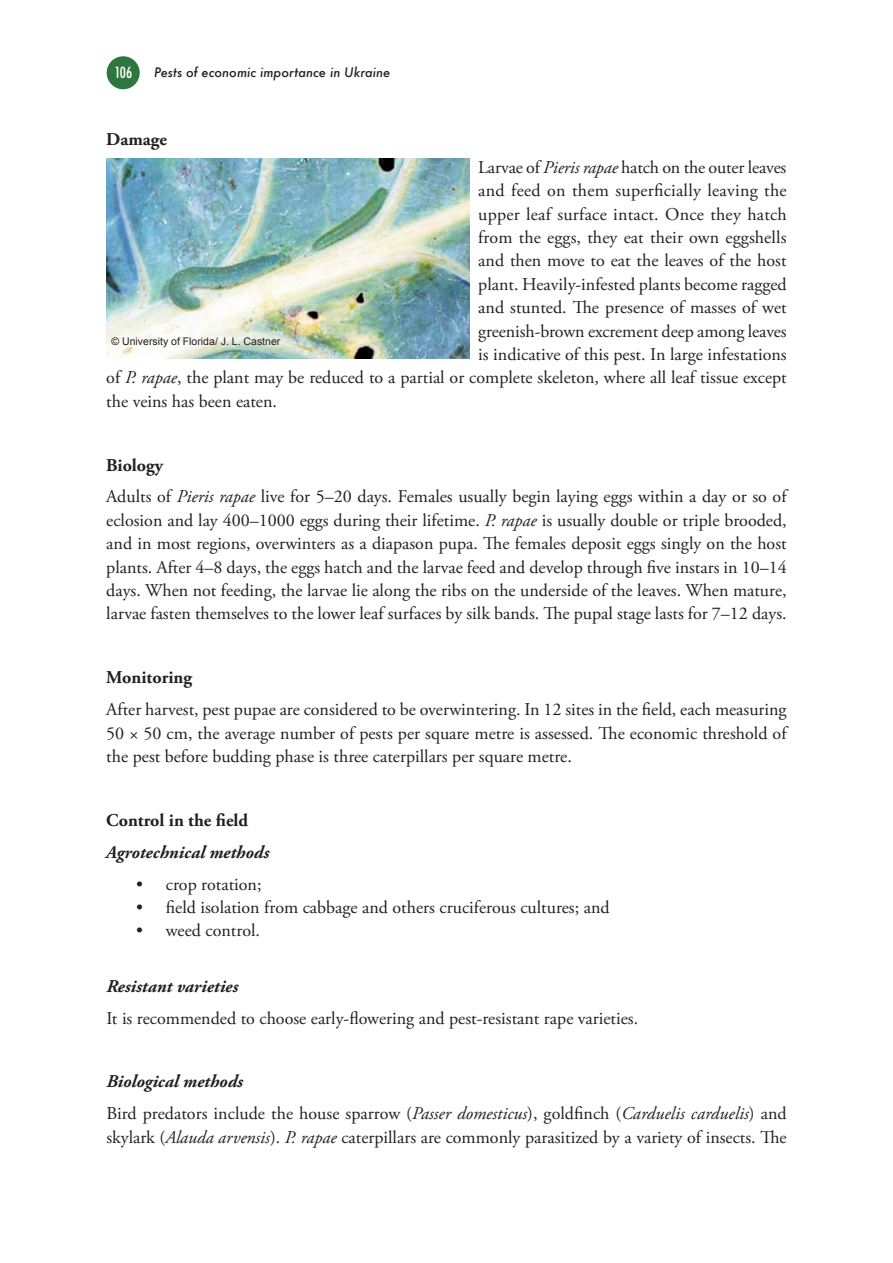
<style>
.page{position:relative;width:893px;height:1263px;background:#fff}
.page>*{position:absolute;margin:0;border:0;box-sizing:border-box;transform-origin:0 0}
.t1{font:18px/23.4px "Adobe Garamond Pro";color:#231f20}
.t2{font:italic 700 18px "Adobe Garamond Pro";color:#231f20}
.t3{font:700 18px "Adobe Garamond Pro";color:#231f20}
.t4{font:500 condensed 15px "Futura";color:#fff}
.t5{font:italic 500 12.75px "Futura";color:#231f20}
.t6{font:10.5px "Arial";color:#231f20}
.s1{font-style:italic}
.s2{font-weight:700}
.s3{font-weight:700;font-style:italic}
</style>
<div class="page">
<div style="left:107px;top:56px;width:33px;height:33px;background:#2d773f;border-radius:50%"></div>
<img style="left:106px;top:159px;width:364px;height:200px">
<p class="t4" style="left:114px;top:63px;width:19px">106</p>
<p class="t5" style="left:154px;top:63px;width:238px">Pests of economic importance in Ukraine</p>
<p class="t3" style="left:106px;top:129px;width:62px">Damage</p>
<p class="t1" style="left:478px;top:156px;width:310px">Larvae of <span class="s1">Pieris rapae</span> hatch on the outer leaves</p>
<p class="t1" style="left:478px;top:179px;width:310px">and feed on them superficially leaving the</p>
<p class="t1" style="left:478px;top:203px;width:310px">upper leaf surface intact. Once they hatch</p>
<p class="t1" style="left:478px;top:226px;width:310px">from the eggs, they eat their own eggshells</p>
<p class="t1" style="left:478px;top:250px;width:310px">and then move to eat the leaves of the host</p>
<p class="t1" style="left:478px;top:273px;width:310px">plant. Heavily-infested plants become ragged</p>
<p class="t1" style="left:478px;top:296px;width:310px">and stunted. The presence of masses of wet</p>
<p class="t1" style="left:478px;top:320px;width:310px">greenish-brown excrement deep among leaves</p>
<p class="t1" style="left:478px;top:343px;width:310px">is indicative of this pest. In large infestations</p>
<p class="t1" style="left:106px;top:367px;width:682px">of <span class="s1">P. rapae</span>, the plant may be reduced to a partial or complete skeleton, where all leaf tissue except</p>
<p class="t1" style="left:106px;top:390px;width:172px">the veins has been eaten.</p>
<p class="t6" style="left:112px;top:335px;width:170px">© University of Florida/ J. L. Castner</p>
<p class="t1" style="left:106px;top:449px;width:682px;line-height:32px"><span class="s2">Biology<br></span>Adults of <span class="s1">Pieris rapae</span> live for 5–20 days. Females usually begin laying eggs within a day or so of</p>
<p class="t1" style="left:106px;top:509px;width:682px;text-align:justify">eclosion and lay 400–1000 eggs during their lifetime. <span class="s1">P. rapae</span> is usually double or triple brooded, and in most regions, overwinters as a diapason pupa. The females deposit eggs singly on the host plants. After 4–8 days, the eggs hatch and the larvae feed and develop through five instars in 10–14 days. When not feeding, the larvae lie along the ribs on the underside of the leaves. When mature, larvae fasten themselves to the lower leaf surfaces by silk bands. The pupal stage lasts for 7–12 days.</p>
<p class="t3" style="left:106px;top:667px;width:87px">Monitoring</p>
<p class="t1" style="left:106px;top:698px;width:682px;text-align:justify">After harvest, pest pupae are considered to be overwintering. In 12 sites in the field, each measuring 50 × 50 cm, the average number of pests per square metre is assessed. The economic threshold of the pest before budding phase is three caterpillars per square metre.</p>
<p class="t3" style="left:106px;top:810px;width:143px">Control in the field</p>
<p class="t2" style="left:106px;top:842px;width:164px">Agrotechnical methods</p>
<p class="t1" style="left:136px;top:873px;width:127px">• crop rotation;</p>
<p class="t1" style="left:136px;top:896px;width:475px">• field isolation from cabbage and others cruciferous cultures; and</p>
<p class="t1" style="left:136px;top:920px;width:125px">• weed control.</p>
<p class="t2" style="left:106px;top:976px;width:133px">Resistant varieties</p>
<p class="t1" style="left:106px;top:1007px;width:533px">It is recommended to choose early-flowering and pest-resistant rape varieties.</p>
<p class="t1" style="left:106px;top:1066px;width:682px;line-height:32px"><span class="s3">Biological methods<br></span>Bird predators include the house sparrow (<span class="s1">Passer domesticus</span>), goldfinch (<span class="s1">Carduelis carduelis</span>) and</p>
<p class="t1" style="left:106px;top:1126px;width:682px">skylark (<span class="s1">Alauda arvensis</span>). <span class="s1">P. rapae</span> caterpillars are commonly parasitized by a variety of insects. The</p>
</div>
